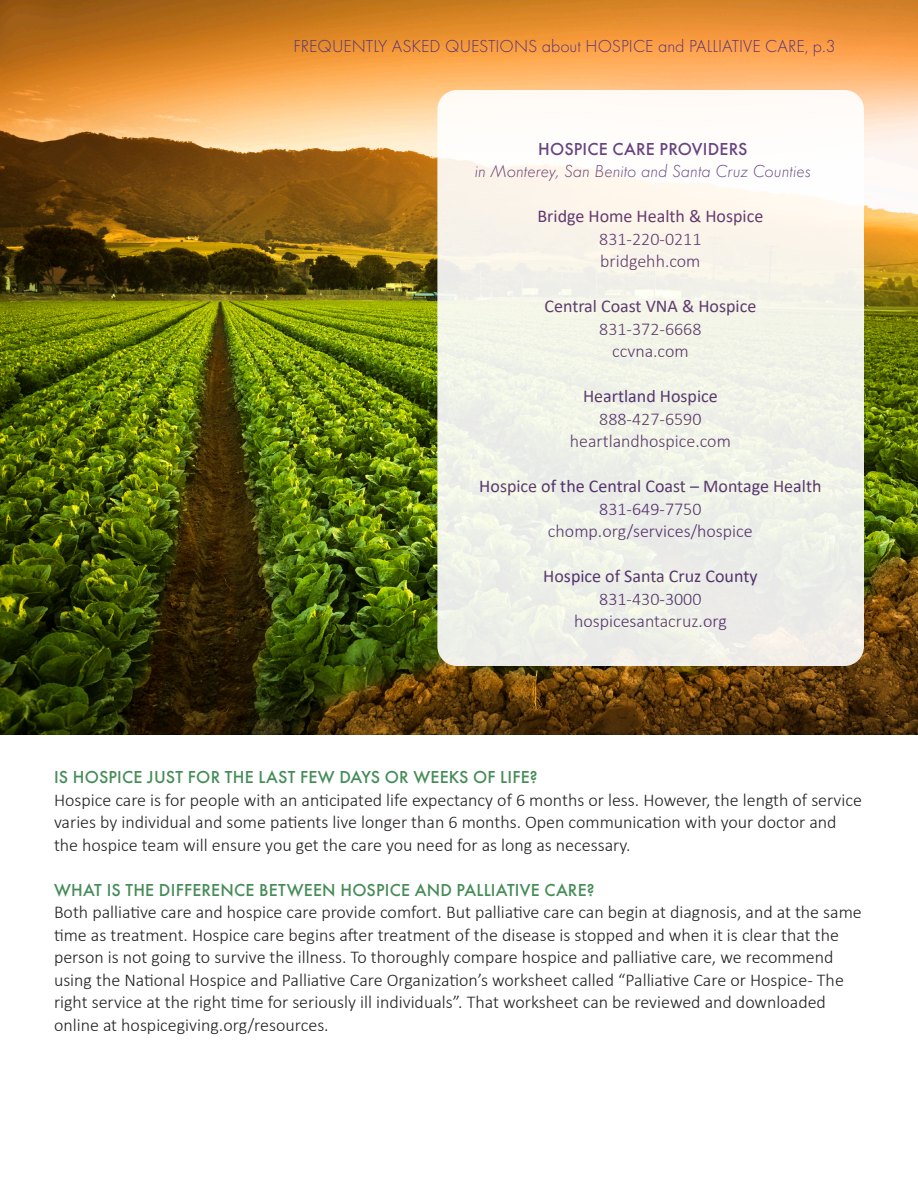
<style>
.page{position:relative;width:918px;height:1188px;background:#fff}
.page>*{position:absolute;margin:0;border:0;box-sizing:border-box;transform-origin:0 0}
.t1{font:300 18px/22.5px "Calibri";color:#231f20}
.t2{font:300 18px/22.5px "Calibri";color:#593377;text-align:center}
.t3{font:18px "Calibri";color:#593377}
.t4{font:500 18px "Function Pro";letter-spacing:.01em;color:#458c58}
.t5{font:300 18px "Function Pro";color:#593377}
.t6{font:italic 300 18px "Function Pro";color:#593377}
.t7{font:500 18px "Function Pro";letter-spacing:.01em;color:#593377}
</style>
<div class="page">
<img style="left:0;top:0;width:918px;height:734px">
<div style="left:437px;top:90px;width:427px;height:576px;background:linear-gradient(to bottom,#fefaf3,#eaede4);border-radius:20px"></div>
<p class="t5" style="left:294px;top:36px;width:544px">FREQUENTLY ASKED QUESTIONS about HOSPICE and PALLIATIVE CARE, p.3</p>
<p class="t7" style="left:538px;top:138px;width:211px">HOSPICE CARE PROVIDERS</p>
<p class="t6" style="left:475px;top:161px;width:337px">in Monterey, San Benito and Santa Cruz Counties</p>
<p class="t3" style="left:537px;top:204px;width:227px">Bridge Home Health &amp; Hospice</p>
<p class="t2" style="left:599px;top:227px;width:104px;text-align:left">831-220-0211 bridgehh.com</p>
<p class="t3" style="left:544px;top:294px;width:213px">Central Coast VNA &amp; Hospice</p>
<p class="t2" style="left:599px;top:317px;width:104px">831-372-6668 ccvna.com</p>
<p class="t3" style="left:583px;top:384px;width:136px">Heartland Hospice</p>
<p class="t2" style="left:570px;top:407px;width:163px">888-427-6590 heartlandhospice.com</p>
<p class="t3" style="left:479px;top:474px;width:344px">Hospice of the Central Coast – Montage Health</p>
<p class="t2" style="left:548px;top:497px;width:206px">831-649-7750 chomp.org/services/hospice</p>
<p class="t3" style="left:543px;top:564px;width:216px">Hospice of Santa Cruz County</p>
<p class="t2" style="left:574px;top:587px;width:154px">831-430-3000 hospicesantacruz.org</p>
<p class="t4" style="left:54px;top:766px;width:485px">IS HOSPICE JUST FOR THE LAST FEW DAYS OR WEEKS OF LIFE?</p>
<p class="t1" style="left:54px;top:788px;width:810px">Hospice care is for people with an anticipated life expectancy of 6 months or less. However, the length of service varies by individual and some patients live longer than 6 months. Open communication with your doctor and the hospice team will ensure you get the care you need for as long as necessary.</p>
<p class="t4" style="left:54px;top:879px;width:542px">WHAT IS THE DIFFERENCE BETWEEN HOSPICE AND PALLIATIVE CARE?</p>
<p class="t1" style="left:54px;top:901px;width:809px">Both palliative care and hospice care provide comfort. But palliative care can begin at diagnosis, and at the same time as treatment. Hospice care begins after treatment of the disease is stopped and when it is clear that the person is not going to survive the illness. To thoroughly compare hospice and palliative care, we recommend using the National Hospice and Palliative Care Organization’s worksheet called “Palliative Care or Hospice- The right service at the right time for seriously ill individuals”. That worksheet can be reviewed and downloaded online at hospicegiving.org/resources.</p>
</div>
